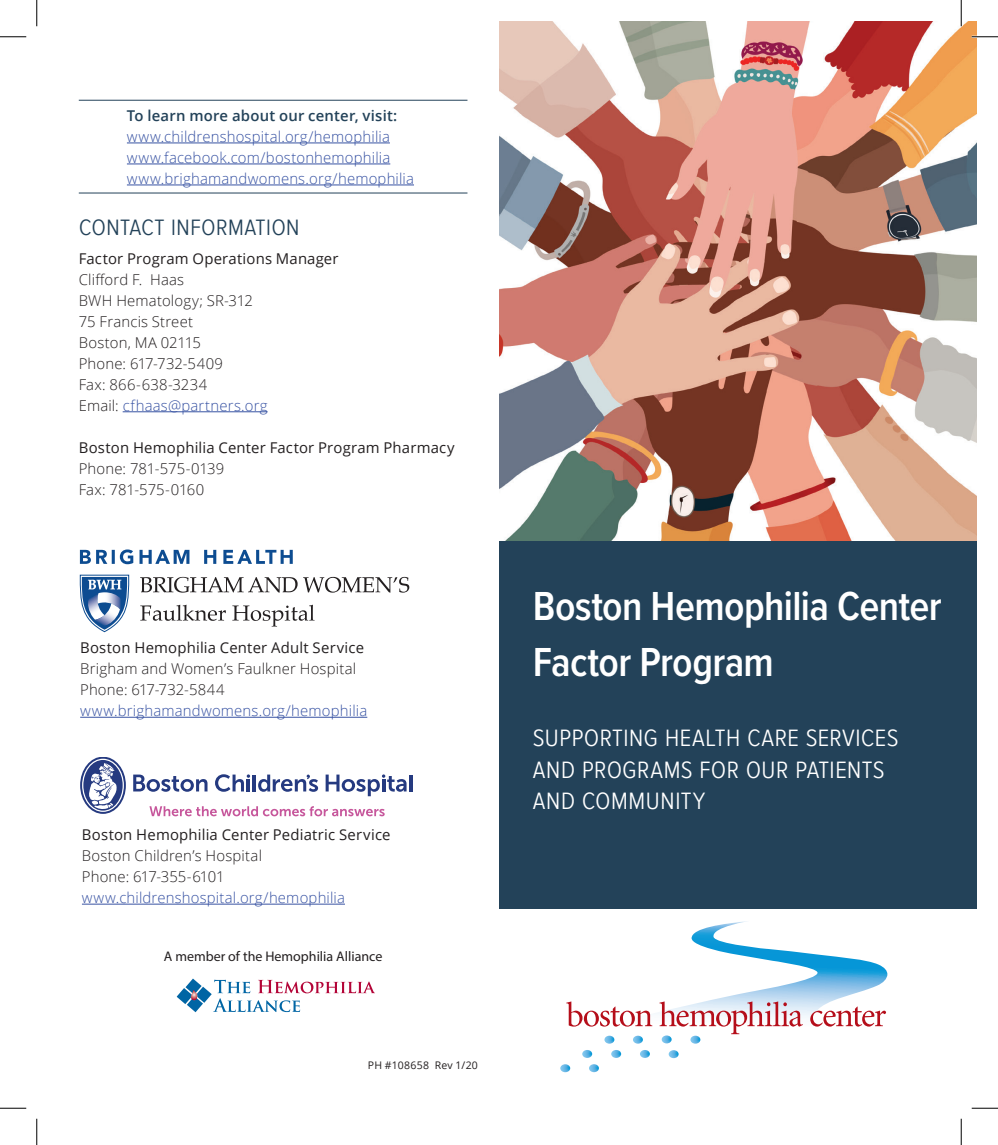
<style>
.page{position:relative;width:998px;height:1145px;background:#fff}
.page>*{position:absolute;margin:0;border:0;box-sizing:border-box;transform-origin:0 0}
.t1{font:600 42px/56px "Proxima Nova Cond";letter-spacing:-.015em;color:#fff}
.t2{font:300 29.75px/31.5px "Proxima Nova Cond";color:#fff}
.t3{font:300 28px "Proxima Nova Cond";color:#234259}
.t4{font:300 14.88px/21px "Open Sans";letter-spacing:.015em;color:#231f20}
.t5{font:300 14.88px/21px "Open Sans";letter-spacing:.015em;color:#3853a3}
.t6{font:14.88px "Open Sans";letter-spacing:.015em;color:#231f20}
.t7{font:300 14.88px/21px "Open Sans";letter-spacing:-.005em;color:#231f20}
.t8{font:600 14.88px "Open Sans";letter-spacing:.015em;color:#234259}
.t9{font:14px "Myriad Pro";color:#231f20}
.t10{font:10.5px "Open Sans";letter-spacing:.025em;color:#231f20}
.s1{color:#3853a3}
</style>
<div class="page">
<img style="left:499px;top:21px;width:477px;height:520px">
<svg style="left:560px;top:1064px;width:10px;height:8px"></svg>
<svg style="left:582px;top:1050px;width:10px;height:7px"></svg>
<svg style="left:589px;top:1064px;width:10px;height:8px"></svg>
<svg style="left:611px;top:1050px;width:10px;height:7px"></svg>
<svg style="left:640px;top:1050px;width:10px;height:7px"></svg>
<svg style="left:668px;top:1050px;width:10px;height:8px"></svg>
<svg style="left:566px;top:921px;width:321px;height:122px"></svg>
<div style="left:499px;top:541px;width:477px;height:367px;background:#234259"></div>
<svg style="left:177px;top:978px;width:198px;height:34px"></svg>
<svg style="left:80px;top:574px;width:49px;height:58px"></svg>
<svg style="left:140px;top:577px;width:157px;height:15px"></svg>
<svg style="left:303px;top:577px;width:106px;height:15px"></svg>
<svg style="left:140px;top:604px;width:86px;height:17px"></svg>
<svg style="left:232px;top:604px;width:82px;height:22px"></svg>
<svg style="left:80px;top:549px;width:213px;height:15px"></svg>
<hr style="left:80px;top:717px;width:287px;height:1px;background:#3853a3">
<hr style="left:82px;top:903px;width:263px;height:1px;background:#3853a3">
<svg style="left:149px;top:806px;width:236px;height:10px"></svg>
<svg style="left:80px;top:757px;width:46px;height:57px"></svg>
<svg style="left:82px;top:758px;width:42px;height:54px"></svg>
<hr style="left:253px;top:774px;width:3px;height:17px;background:#253a80">
<hr style="left:409px;top:774px;width:3px;height:17px;background:#253a80">
<svg style="left:258px;top:774px;width:60px;height:17px"></svg>
<svg style="left:133px;top:774px;width:74px;height:17px"></svg>
<svg style="left:215px;top:774px;width:35px;height:17px"></svg>
<svg style="left:325px;top:774px;width:81px;height:22px"></svg>
<hr style="left:79px;top:100px;width:388px;height:1px;background:#234259">
<hr style="left:79px;top:192px;width:388px;height:1px;background:#234259">
<hr style="left:127px;top:143px;width:263px;height:1px;background:#3853a3">
<hr style="left:127px;top:164px;width:263px;height:1px;background:#3853a3">
<hr style="left:127px;top:185px;width:287px;height:1px;background:#3853a3">
<hr style="left:123px;top:411px;width:144px;height:1px;background:#3853a3">
<hr style="left:971px;top:36px;width:27px;height:2px;background:#fff">
<hr style="left:960px;top:0;width:2px;height:26px;background:#fff">
<svg style="left:0;top:36px;width:26px;height:1px"></svg>
<svg style="left:971px;top:36px;width:27px;height:1px"></svg>
<svg style="left:0;top:1107px;width:26px;height:1px"></svg>
<svg style="left:971px;top:1107px;width:27px;height:1px"></svg>
<svg style="left:36px;top:0;width:1px;height:26px"></svg>
<svg style="left:36px;top:1118px;width:1px;height:26px"></svg>
<svg style="left:960px;top:0;width:1px;height:26px"></svg>
<svg style="left:960px;top:1118px;width:1px;height:26px"></svg>
<p class="t8" style="left:127px;top:105px;width:272px">To learn more about our center, visit:</p>
<p class="t5" style="left:127px;top:125px;width:288px">www.childrenshospital.org/hemophilia www.facebook.com/bostonhemophilia www.brighamandwomens.org/hemophilia</p>
<h3 class="t3" style="left:79px;top:205px;width:222px">Contact information</h3>
<p class="t6" style="left:79px;top:248px;width:261px">Factor Program Operations Manager</p>
<p class="t4" style="left:79px;top:268px;width:190px">Clifford F. Haas<br>BWH Hematology; SR-312<br>75 Francis Street<br>Boston, MA 02115<br>Phone: 617-732-5409<br>Fax: 866-638-3234<br>Email: <span class="s1">cfhaas@partners.org</span></p>
<p class="t6" style="left:79px;top:437px;width:377px">Boston Hemophilia Center Factor Program Pharmacy</p>
<p class="t7" style="left:79px;top:457px;width:147px">Phone: 781-575-0139<br>Fax: 781-575-0160</p>
<p class="t6" style="left:80px;top:637px;width:285px">Boston Hemophilia Center Adult Service</p>
<p class="t4" style="left:80px;top:658px;width:277px">Brigham and Women’s Faulkner Hospital<br>Phone: 617-732-5844</p>
<p class="t5" style="left:80px;top:700px;width:288px">www.brighamandwomens.org/hemophilia</p>
<p class="t6" style="left:82px;top:824px;width:310px">Boston Hemophilia Center Pediatric Service</p>
<p class="t4" style="left:82px;top:844px;width:182px">Boston Children’s Hospital<br>Phone: 617-355-6101</p>
<p class="t5" style="left:82px;top:886px;width:264px">www.childrenshospital.org/hemophilia</p>
<p class="t9" style="left:164px;top:947px;width:220px">A member of the Hemophilia Alliance</p>
<p class="t10" style="left:368px;top:1057px;width:111px">PH #108658 Rev 1/20</p>
<h1 class="t1" style="left:533px;top:576px;width:410px">Boston Hemophilia Center<br>Factor Program</h1>
<h2 class="t2" style="left:533px;top:719px;width:365px">Supporting health care services and programs for our patients and community</h2>
</div>
